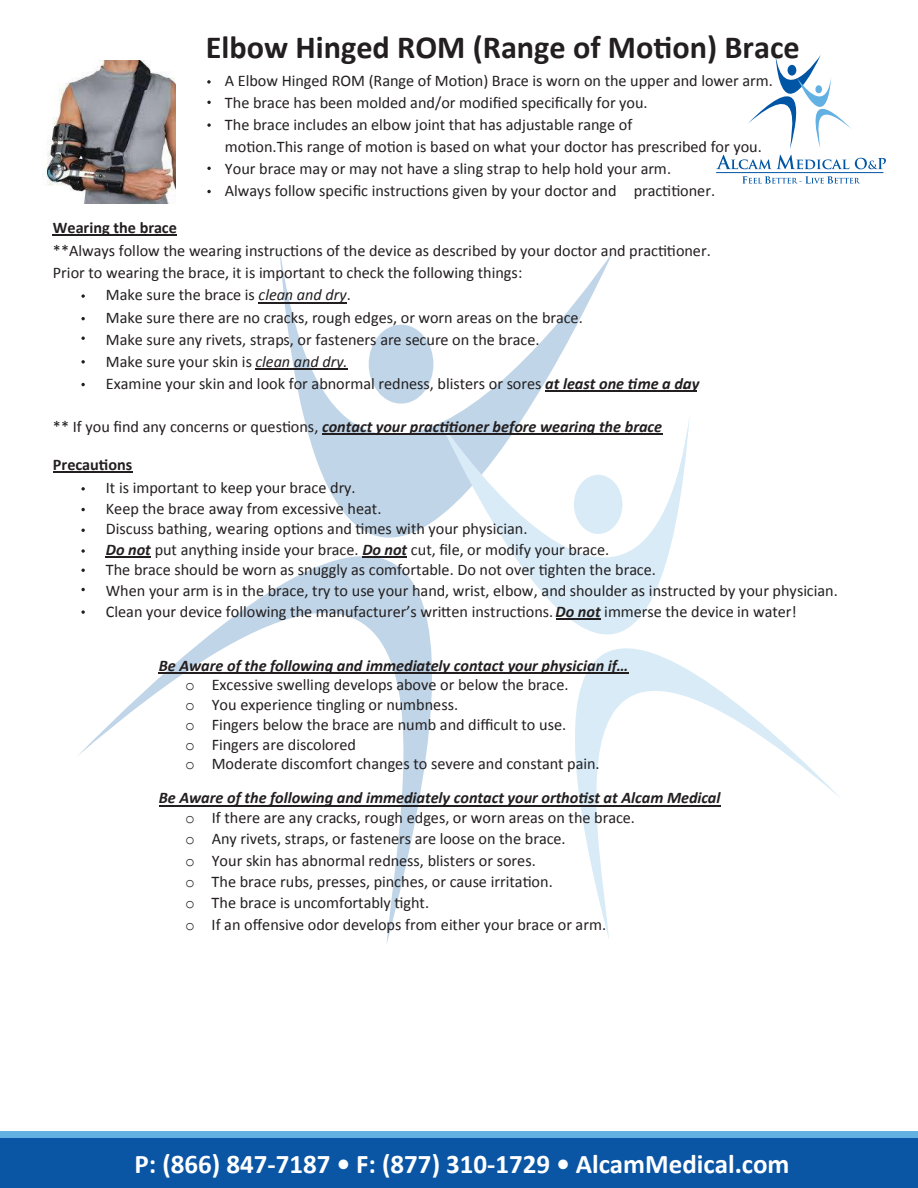
<style>
.page{position:relative;width:918px;height:1188px;background:#fff}
.page>*{position:absolute;margin:0;border:0;box-sizing:border-box;transform-origin:0 0}
.t1{font:700 32.25px "Calibri";color:#231f20}
.t2{font:700 27px "Calibri";color:#fff}
.t3{font:16.2px/21px "Calibri";color:#231f20}
.t4{font:italic 700 16.2px "Calibri";color:#231f20}
.t5{font:700 16.2px "Calibri";letter-spacing:-.005em;color:#231f20}
.s1{font-style:italic}
.s2{font-weight:700;font-style:italic}
.s3{font-weight:700}
.s4{font-weight:400;font-style:normal}
.s5{font-family:"Courier New"}
</style>
<div class="page">
<svg style="left:279px;top:246px;width:335px;height:168px"></svg>
<svg style="left:76px;top:392px;width:411px;height:552px"></svg>
<div style="left:369px;top:325px;width:64px;height:79px;background:#c0d5e8;border-radius:50%"></div>
<svg style="left:438px;top:414px;width:252px;height:351px"></svg>
<svg style="left:534px;top:525px;width:305px;height:413px"></svg>
<div style="left:574px;top:475px;width:48px;height:59px;background:#d8ebf7;border-radius:50%"></div>
<div style="left:0;top:1132px;width:918px;height:17px;background:#63b0e2"></div>
<svg style="left:716px;top:155px;width:133px;height:14px"></svg>
<svg style="left:855px;top:158px;width:31px;height:11px"></svg>
<svg style="left:742px;top:176px;width:118px;height:8px"></svg>
<svg style="left:748px;top:54px;width:103px;height:95px"></svg>
<div style="left:815px;top:85px;width:7px;height:8px;background:#63b0e2;border-radius:50%"></div>
<hr style="left:716px;top:172px;width:167px;height:1px;background:#0155a5">
<div style="left:0;top:1138px;width:918px;height:50px;background:#0a55a4"></div>
<svg style="left:207px;top:80px;width:4px;height:4px"></svg>
<svg style="left:207px;top:101px;width:4px;height:3px"></svg>
<svg style="left:207px;top:123px;width:4px;height:4px"></svg>
<svg style="left:207px;top:167px;width:4px;height:3px"></svg>
<svg style="left:207px;top:190px;width:4px;height:3px"></svg>
<hr style="left:53px;top:235px;width:124px;height:1px;background:#231f20">
<svg style="left:81px;top:294px;width:4px;height:4px"></svg>
<svg style="left:81px;top:317px;width:4px;height:3px"></svg>
<svg style="left:81px;top:337px;width:4px;height:3px"></svg>
<svg style="left:81px;top:360px;width:4px;height:4px"></svg>
<svg style="left:81px;top:383px;width:4px;height:3px"></svg>
<svg style="left:81px;top:487px;width:4px;height:4px"></svg>
<svg style="left:81px;top:508px;width:4px;height:3px"></svg>
<svg style="left:81px;top:529px;width:4px;height:3px"></svg>
<svg style="left:81px;top:549px;width:4px;height:4px"></svg>
<svg style="left:81px;top:569px;width:4px;height:3px"></svg>
<svg style="left:81px;top:588px;width:4px;height:3px"></svg>
<svg style="left:81px;top:610px;width:4px;height:4px"></svg>
<hr style="left:259px;top:302px;width:88px;height:1px;background:#231f20">
<hr style="left:256px;top:369px;width:92px;height:1px;background:#231f20">
<hr style="left:545px;top:391px;width:152px;height:1px;background:#231f20">
<hr style="left:322px;top:433px;width:340px;height:1px;background:#231f20">
<hr style="left:53px;top:471px;width:79px;height:1px;background:#231f20">
<hr style="left:106px;top:557px;width:45px;height:1px;background:#231f20">
<hr style="left:362px;top:557px;width:45px;height:1px;background:#231f20">
<hr style="left:556px;top:618px;width:45px;height:2px;background:#231f20">
<hr style="left:159px;top:672px;width:470px;height:1px;background:#231f20">
<hr style="left:159px;top:805px;width:562px;height:1px;background:#231f20">
<img style="left:43px;top:61px;width:132px;height:143px">
<p class="t1" style="left:206px;top:25px;width:596px">Elbow Hinged ROM (Range of Motion) Brace</p>
<p class="t3" style="left:225px;top:70px;width:549px;line-height:22px">A Elbow Hinged ROM (Range of Motion) Brace is worn on the upper and lower arm.<br>The brace has been molded and/or modified specifically for you.<br>The brace includes an elbow joint that has adjustable range of<br>motion.This range of motion is based on what your doctor has prescribed for you.<br>Your brace may or may not have a sling strap to help hold your arm.<br>Always follow specific instructions given by your doctor and practitioner.</p>
<p class="t5" style="left:53px;top:216px;width:126px">Wearing the brace</p>
<p class="t3" style="left:53px;top:240px;width:659px">**Always follow the wearing instructions of the device as described by your doctor and practitioner.</p>
<p class="t3" style="left:53px;top:262px;width:471px">Prior to wearing the brace, it is important to check the following things:</p>
<p class="t3" style="left:106px;top:285px;width:246px">Make sure the brace is <span class="s1">clean and dry</span>.</p>
<p class="t3" style="left:106px;top:307px;width:478px">Make sure there are no cracks, rough edges, or worn areas on the brace.</p>
<p class="t3" style="left:106px;top:329px;width:435px">Make sure any rivets, straps, or fasteners are secure on the brace.</p>
<p class="t3" style="left:106px;top:351px;width:243px">Make sure your skin is <span class="s1">clean and dry.</span></p>
<p class="t3" style="left:106px;top:373px;width:595px">Examine your skin and look for abnormal redness, blisters or sores <span class="s2">at least one time a d</span><span class="s3">.</span><span class="s2">ay</span></p>
<p class="t4" style="left:53px;top:416px;width:611px"><span class="s4">** If you find any concerns or questions,</span> contact your practitioner before wearing the brace</p>
<p class="t3" style="left:106px;top:453px;width:251px;line-height:23.4px;text-indent:-53px"><span class="s3">Precautions<br></span>It is important to keep your brace dry.</p>
<p class="t3" style="left:106px;top:498px;width:734px;line-height:20.5px">Keep the brace away from excessive heat.<br>Discuss bathing, wearing options and times with your physician.<br><span class="s2">Do not</span> put anything inside your brace. <span class="s2">Do not</span> cut, file, or modify your brace.<br>The brace should be worn as snuggly as comfortable. Do not over tighten the brace.<br>When your arm is in the brace, try to use your hand, wrist, elbow, and shoulder as instructed by your physician.<br>Clean your device following the manufacturer’s written instructions. <span class="s2">Do not</span> immerse the device in water!</p>
<p class="t3" style="left:185px;top:655px;width:445px;line-height:19.8px;text-indent:-26px"><span class="s2">Be Aware of the following and immediately contact your physician if… </span><span class="s5">o</span> Excessive swelling develops above or below the brace.<br><span class="s5">o</span> You experience tingling or numbness.<br><span class="s5">o</span> Fingers below the brace are numb and difficult to use.<br><span class="s5">o</span> Fingers are discolored<br><span class="s5">o</span> Moderate discomfort changes to severe and constant pain.</p>
<p class="t3" style="left:185px;top:788px;width:537px;text-indent:-26px"><span class="s2">Be Aware of the following and immediately contact your orthotist at Alcam Medical </span><span class="s5">o</span> If there are any cracks, rough edges, or worn areas on the brace.<br><span class="s5">o</span> Any rivets, straps, or fasteners are loose on the brace.<br><span class="s5">o</span> Your skin has abnormal redness, blisters or sores.<br><span class="s5">o</span> The brace rubs, presses, pinches, or cause irritation.<br><span class="s5">o</span> The brace is uncomfortably tight.<br><span class="s5">o</span> If an offensive odor develops from either your brace or arm.</p>
<h2 class="t2" style="left:135px;top:1145px;width:656px">P: (866) 847-7187 • F: (877) 310-1729 • AlcamMedical.com</h2>
</div>
